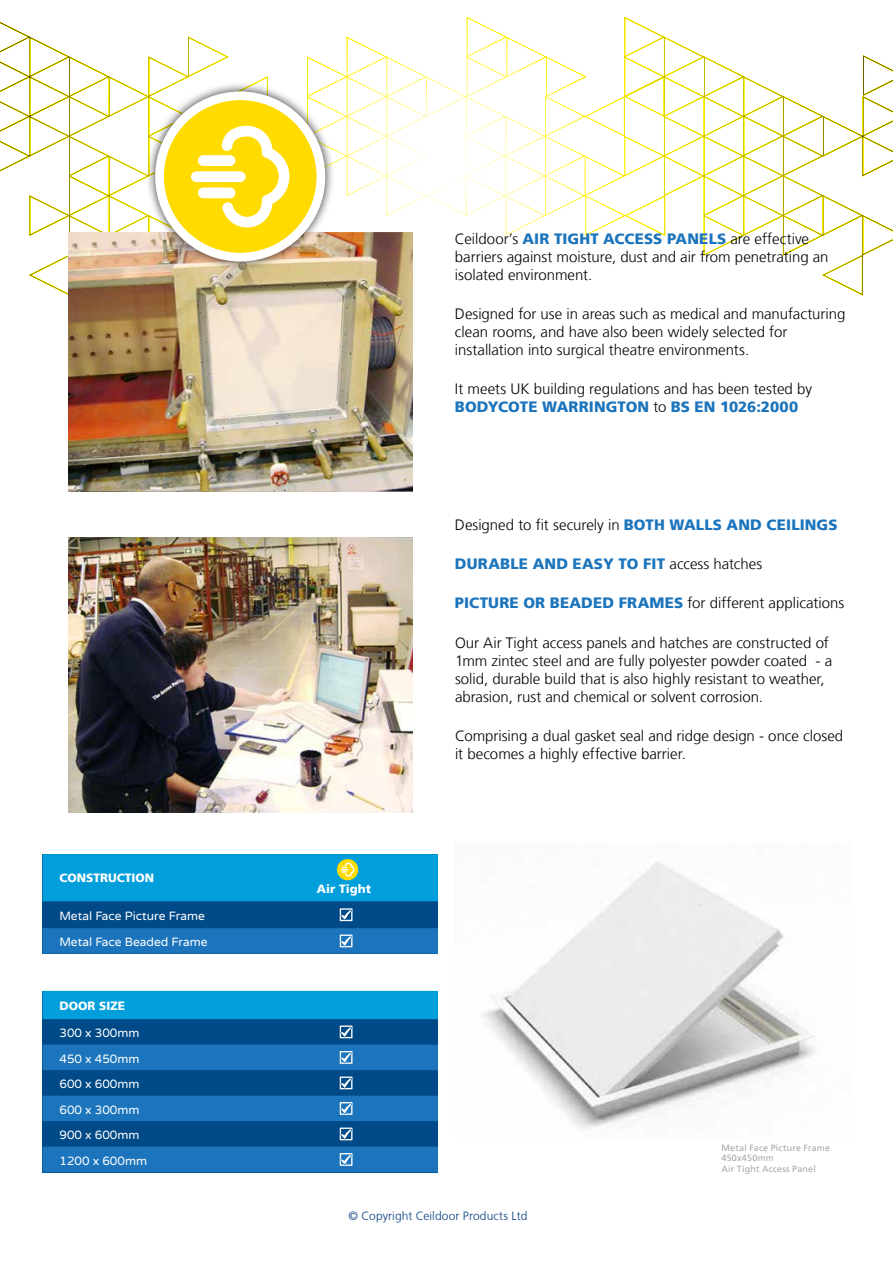
<style>
.page{position:relative;width:893px;height:1263px;background:#fff}
.page>*{position:absolute;margin:0;border:0;box-sizing:border-box;transform-origin:0 0}
.t1{font:300 15px/18px "Frutiger LT";color:#000}
.t2{font:900 15px "Frutiger LT";letter-spacing:.01em;color:#1c75bc}
.t3{font:12px/25.5px "Varela Round";color:#fff}
.t4{font:300 12px "Frutiger CE";letter-spacing:.01em;color:#083f82}
.t5{font:900 12px "Frutiger LT";color:#fff}
.t6{font:9px/10.8px "Frutiger LT";letter-spacing:.02em;color:#a7a9ac}
.s1{font-weight:900;color:#1c75bc}
.s2{font-family:"Frutiger CE"}
</style>
<div class="page">
<svg style="left:0;top:16px;width:893px;height:311px"></svg>
<img style="left:482px;top:861px;width:334px;height:269px">
<div style="left:43px;top:991px;width:395px;height:181px;background:#004a88"></div>
<div style="left:43px;top:991px;width:395px;height:28px;background:#009edb"></div>
<svg style="left:43px;top:1045px;width:395px;height:127px;fill:#1c75bc"></svg>
<svg style="left:340px;top:1025px;width:12px;height:13px"></svg>
<svg style="left:340px;top:1051px;width:12px;height:13px"></svg>
<svg style="left:340px;top:1076px;width:12px;height:13px"></svg>
<svg style="left:340px;top:1102px;width:12px;height:13px"></svg>
<svg style="left:340px;top:1127px;width:12px;height:13px"></svg>
<svg style="left:340px;top:1153px;width:12px;height:13px"></svg>
<div style="left:43px;top:854px;width:395px;height:100px;background:#004a88"></div>
<svg style="left:340px;top:908px;width:12px;height:13px"></svg>
<svg style="left:43px;top:928px;width:395px;height:26px;background:#1d75bb"></svg>
<div style="left:43px;top:854px;width:395px;height:47px;background:#009edb"></div>
<img style="left:68px;top:232px;width:344px;height:260px">
<div style="left:145px;top:82px;width:190px;height:189px;background:#000;opacity:.75"></div>
<div style="left:155px;top:91px;width:170px;height:170px;background:#fff;border-radius:50%"></div>
<div style="left:164px;top:100px;width:153px;height:153px;background:#ffdb00;border-radius:50%"></div>
<svg style="left:191px;top:126px;width:98px;height:101px"></svg>
<img style="left:68px;top:538px;width:344px;height:274px">
<p class="t5" style="left:60px;top:871px;width:96px">CONSTRUCTION</p>
<p class="t3" style="left:60px;top:903px;width:150px;line-height:26.2px">Metal Face Picture Frame<br>Metal Face Beaded Frame</p>
<p class="t5" style="left:60px;top:998px;width:20px">DOOR</p>
<p class="t5" style="left:99px;top:998px;width:26px">SIZE</p>
<p class="t3" style="left:60px;top:1021px;width:89px">300 x 300mm<br>450 x 450mm<br>600 x 600mm<br>600 x 300mm<br>900 x 600mm<br>1200 x 600mm</p>
<p class="t1" style="left:455px;top:230px;width:375px">Ceildoor’s <span class="s1">AIR TIGHT ACCESS PANELS</span> are effective barriers against moisture, dust and air from penetrating an isolated environment.</p>
<p class="t1" style="left:455px;top:305px;width:392px">Designed for use in areas such as medical and manufacturing clean rooms, and have also been widely selected for installation into surgical theatre environments.</p>
<p class="t1" style="left:455px;top:380px;width:358px">It meets UK building regulations and has been tested by<br><span class="s1">BODYCOTE WARRINGTON</span> <span class="s2">to</span> <span class="s1">BS EN 1026:2000</span></p>
<p class="t5" style="left:317px;top:881px;width:56px">AIR TIGHT</p>
<p class="t1" style="left:455px;top:516px;width:180px">Designed to fit securely in <span class="s1">BOTH</span></p>
<p class="t2" style="left:669px;top:515px;width:12px">WALLS</p>
<p class="t2" style="left:727px;top:515px;width:13px">AND</p>
<p class="t2" style="left:767px;top:515px;width:10px">CEILIN</p>
<p class="t2" style="left:817px;top:515px;width:21px">GS</p>
<p class="t2" style="left:455px;top:555px;width:12px">DURABLE</p>
<p class="t2" style="left:533px;top:555px;width:13px">AND</p>
<p class="t2" style="left:573px;top:555px;width:11px">EAS</p>
<p class="t2" style="left:603px;top:555px;width:48px">Y TO FIT</p>
<p class="t1" style="left:670px;top:555px;width:94px">access hatches</p>
<p class="t2" style="left:455px;top:594px;width:175px">PICTURE OR BEADED FRA</p>
<p class="t1" style="left:650px;top:594px;width:196px"><span class="s1">MES</span> for different applications</p>
<p class="t1" style="left:455px;top:634px;width:379px">Our Air Tight access panels and hatches are constructed of 1mm zintec steel and are fully polyester powder coated - a solid, durable build that is also highly resistant to weather, abrasion, rust and chemical or solvent corrosion.</p>
<p class="t1" style="left:455px;top:727px;width:390px">Comprising a dual gasket seal and ridge design - once closed it becomes a highly effective barrier.</p>
<p class="t6" style="left:721px;top:1142px;width:110px">Metal Face Picture Frame<br>450x450mm<br>Air Tight Access Panel</p>
<p class="t4" style="left:349px;top:1209px;width:180px">© Copyright Ceildoor Products Ltd</p>
</div>
